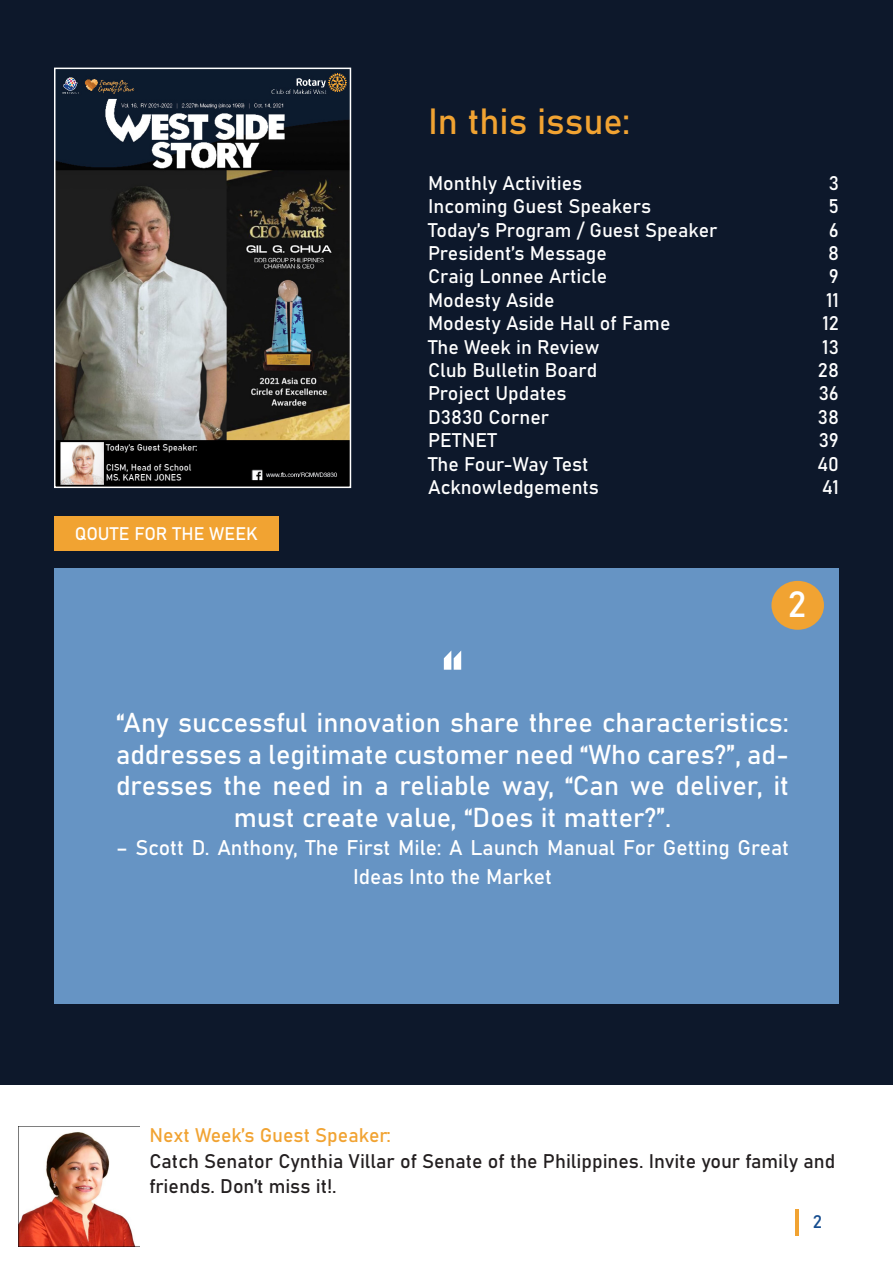
<style>
.page{position:relative;width:893px;height:1263px;background:#fff}
.page>*{position:absolute;margin:0;border:0;box-sizing:border-box;transform-origin:0 0}
.t1{font:72px "Bahnschrift";color:#fff}
.t2{font:36px "Bahnschrift";color:#f1a332}
.t3{font:36px "Bahnschrift";color:#fff}
.t4{font:27px/31.5px "Bahnschrift";color:#fff;text-align:center}
.t5{font:21px/28.5px "Bahnschrift";color:#fff;text-align:center}
.t6{font:19.5px "Bahnschrift";color:#fff}
.t7{font:19.5px/25.5px "Bahnschrift";color:#231f20}
.t8{font:19.5px "Bahnschrift";color:#f1a332}
.t9{font:18px "Bahnschrift";color:#fff}
.t10{font:18px "Bahnschrift";color:#164d8f}
</style>
<div class="page">
<hr style="left:795px;top:1209px;width:3px;height:26px;background:#f1a332">
<img style="left:19px;top:1132px;width:117px;height:114px">
<div style="left:0;top:0;width:893px;height:1084px;background:#0d182b"></div>
<img style="left:57px;top:73px;width:291px;height:412px">
<div style="left:54px;top:68px;width:297px;height:420px;border:2px solid #fff"></div>
<div style="left:54px;top:568px;width:785px;height:435px;background:#6694c4"></div>
<div style="left:771px;top:581px;width:53px;height:49px;background:#f1a332;border-radius:50%"></div>
<div style="left:54px;top:516px;width:224px;height:35px;background:#f1a332"></div>
<p class="t9" style="left:75px;top:520px;width:184px">QOUTE FOR THE WEEK</p>
<p class="t2" style="left:428px;top:94px;width:204px">In this issue:</p>
<p class="t6" style="left:428px;top:168px;width:156px">Monthly Activities</p>
<p class="t6" style="left:428px;top:192px;width:225px">Incoming Guest Speakers</p>
<p class="t6" style="left:428px;top:215px;width:291px">Today’s Program / Guest Speaker</p>
<p class="t6" style="left:428px;top:238px;width:180px">President’s Message</p>
<p class="t6" style="left:428px;top:262px;width:181px">Craig Lonnee Article</p>
<p class="t6" style="left:428px;top:285px;width:128px">Modesty Aside</p>
<p class="t6" style="left:428px;top:309px;width:244px">Modesty Aside Hall of Fame</p>
<p class="t6" style="left:428px;top:332px;width:173px">The Week in Review</p>
<p class="t6" style="left:428px;top:355px;width:171px">Club Bulletin Board</p>
<p class="t6" style="left:428px;top:379px;width:140px">Project Updates</p>
<p class="t6" style="left:428px;top:402px;width:123px">D3830 Corner</p>
<p class="t6" style="left:428px;top:426px;width:70px">PETNET</p>
<p class="t6" style="left:428px;top:449px;width:162px">The Four-Way Test</p>
<p class="t6" style="left:428px;top:472px;width:172px">Acknowledgements</p>
<p class="t6" style="left:829px;top:168px;width:12px">3</p>
<p class="t6" style="left:828px;top:192px;width:12px">5</p>
<p class="t6" style="left:829px;top:215px;width:12px">6</p>
<p class="t6" style="left:828px;top:238px;width:12px">8</p>
<p class="t6" style="left:829px;top:262px;width:12px">9</p>
<p class="t6" style="left:826px;top:285px;width:14px">11</p>
<p class="t6" style="left:822px;top:309px;width:18px">12</p>
<p class="t6" style="left:822px;top:332px;width:18px">13</p>
<p class="t6" style="left:818px;top:355px;width:23px">28</p>
<p class="t6" style="left:819px;top:379px;width:22px">36</p>
<p class="t6" style="left:818px;top:402px;width:23px">38</p>
<p class="t6" style="left:819px;top:426px;width:22px">39</p>
<p class="t6" style="left:817px;top:449px;width:23px">40</p>
<p class="t6" style="left:822px;top:472px;width:19px">41</p>
<p class="t1" style="left:441px;top:621px;width:24px">“</p>
<p class="t3" style="left:788px;top:577px;width:20px">2</p>
<p class="t4" style="left:116px;top:705px;width:675px">“Any successful innovation share three characteristics: addresses a legitimate customer need “Who cares?”, ad&shy;dresses the need in a reliable way, “Can we deliver, it must create value, “Does it matter?”.</p>
<p class="t5" style="left:116px;top:832px;width:675px">– Scott D. Anthony, The First Mile: A Launch Manual For Getting Great<br>Ideas Into the Market</p>
<p class="t8" style="left:150px;top:1121px;width:243px">Next Week’s Guest Speaker:</p>
<p class="t7" style="left:150px;top:1147px;width:687px">Catch Senator Cynthia Villar of Senate of the Philippines. Invite your family and friends. Don’t miss it!.</p>
<p class="t10" style="left:813px;top:1208px;width:11px">2</p>
</div>
